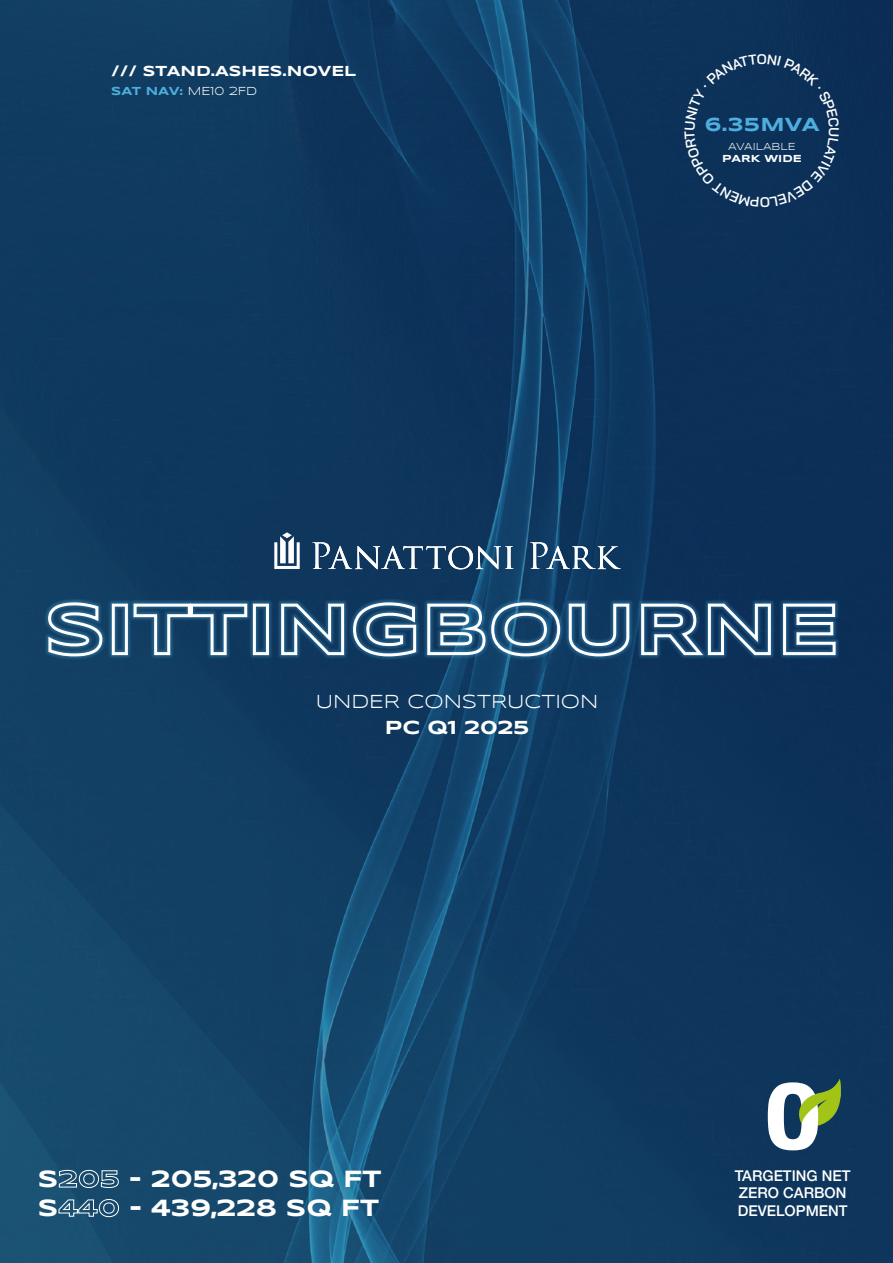
<style>
.page{position:relative;width:893px;height:1263px;background:#fff}
.page>*{position:absolute;margin:0;border:0;box-sizing:border-box;transform-origin:0 0}
.t1{font:700 24.3px/29.1px "Syncopate";color:#fff}
.t2{font:19.5px "Syncopate";color:#fff}
.t3{font:700 19.5px "Syncopate";color:#fff}
.t4{font:700 19.5px "Syncopate";letter-spacing:.015em;color:#4eaede}
.t5{font:700 15px "Syncopate";color:#fff}
.t6{font:500 14.85px/17.7px "Helvetica Neue";color:#fff}
.t7{font:600 13.95px "Bai Jamjuree";color:#fff}
.t8{font:700 12px "Syncopate";letter-spacing:-.015em;color:#4eaede}
.t9{font:10.5px "Syncopate";color:#fff}
.t10{font:700 10.5px "Syncopate";color:#fff}
.s1{font-weight:400;color:#fff}
</style>
<div class="page">
<img style="left:0;top:0;width:893px;height:1263px">
<svg style="left:768px;top:1079px;width:73px;height:71px"></svg>
<svg style="left:274px;top:532px;width:26px;height:37px"></svg>
<svg style="left:312px;top:542px;width:202px;height:27px"></svg>
<svg style="left:530px;top:542px;width:91px;height:27px"></svg>
<div style="left:44px;top:598px;width:795px;height:62px;background:#4eaede;opacity:.75"></div>
<svg style="left:46px;top:601px;width:791px;height:57px"></svg>
<div style="left:685px;top:54px;width:154px;height:153px;background:#0c3159"></div>
<p class="t5" style="left:111px;top:61px;width:247px">/// STAND.ASHES.NOVEL</p>
<p class="t8" style="left:111px;top:83px;width:147px">SAT NAV: <span class="s1">ME10 2FD</span></p>
<p class="t7" style="left:757px;top:51px;width:12px">O</p>
<h2 class="t4" style="left:705px;top:112px;width:117px">6.35MVA</h2>
<p class="t9" style="left:728px;top:140px;width:69px">AVAILABLE</p>
<p class="t10" style="left:722px;top:152px;width:81px">PARK WIDE</p>
<h2 class="t2" style="left:316px;top:690px;width:284px">UNDER CONSTRUCTION</h2>
<h2 class="t3" style="left:385px;top:716px;width:146px">PC Q1 2025</h2>
<h1 class="t1" style="left:38px;top:1164px;width:345px">S205 - 205,320 SQ FT<br>S440 - 439,228 SQ FT</h1>
<p class="t6" style="left:735px;top:1165px;width:117px">TARGETING NET<br>ZERO CARBON<br>DEVELOPMENT</p>
</div>
